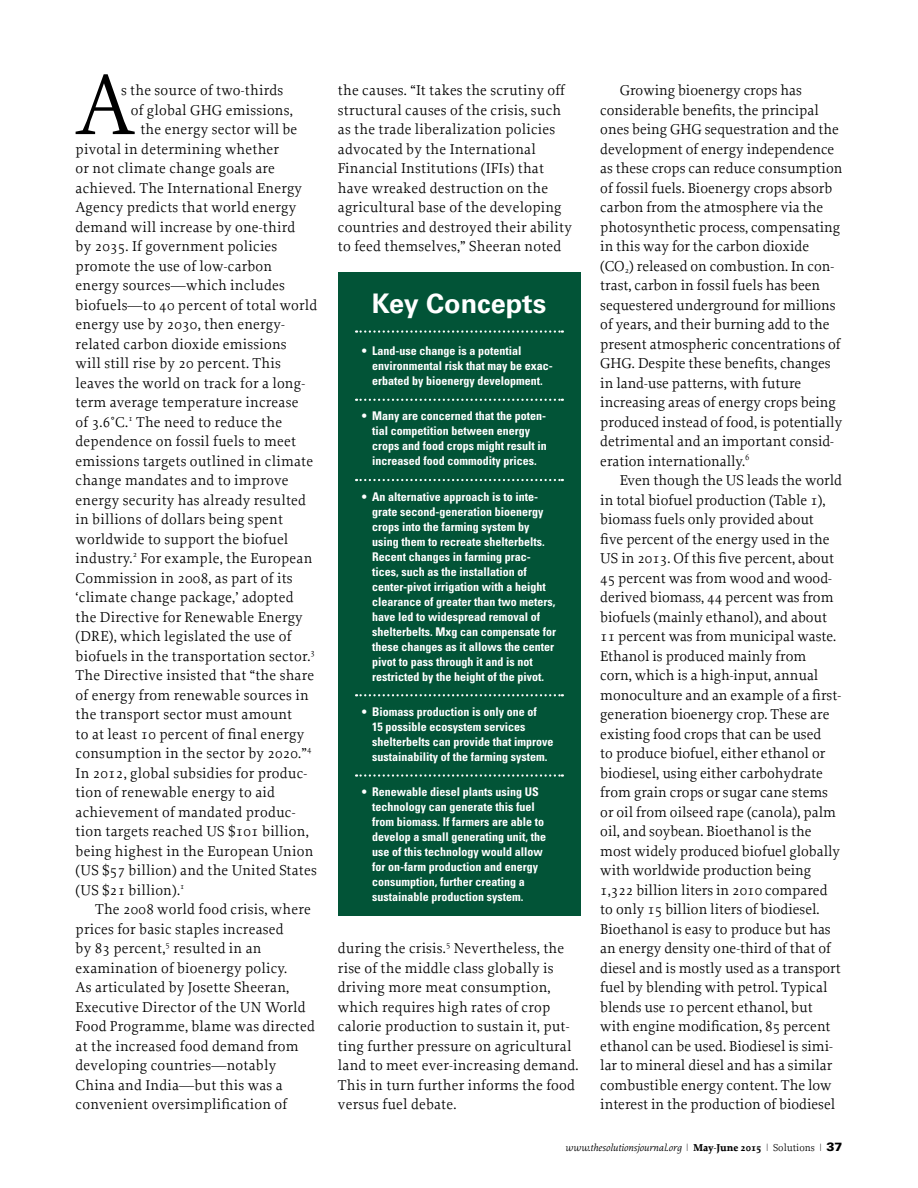
<style>
.page{position:relative;width:918px;height:1188px;background:#fff}
.page>*{position:absolute;margin:0;border:0;box-sizing:border-box;transform-origin:0 0}
.t1{font:89.55px "Proforma";color:#000}
.t2{font:700 27px "Univers LT Std";color:#fff}
.t3{font:15px/19.5px "Proforma";letter-spacing:.015em;color:#000}
.t4{font:700 condensed 12px/15px "Univers";color:#fff}
.t5{font:700 condensed 12px/15px "Univers LT Std";color:#fff}
.t6{font:italic 10.5px "Proforma";color:#000}
.s1{font-family:"Univers LT Std"}
.s2{font-weight:300;font-style:normal}
.s3{font-weight:700;font-style:normal}
.s4{font-style:normal}
.s5{font-family:"Univers LT Std";font-weight:900;font-style:normal;font-size:12px}
</style>
<div class="page">
<div style="left:338px;top:272px;width:242px;height:644px;background:#025437"></div>
<svg style="left:356px;top:330px;width:207px;height:3px"></svg>
<svg style="left:356px;top:399px;width:207px;height:2px"></svg>
<svg style="left:356px;top:479px;width:207px;height:2px"></svg>
<svg style="left:356px;top:694px;width:207px;height:2px"></svg>
<svg style="left:356px;top:774px;width:207px;height:3px"></svg>
<h1 class="t1" style="left:75px;top:50px;width:62px">A</h1>
<p class="t3" style="left:121px;top:80px;width:164px">s the source of two-thirds</p>
<p class="t3" style="left:131px;top:100px;width:164px">of global GHG emissions,</p>
<p class="t3" style="left:140px;top:119px;width:158px">the energy sector will be</p>
<p class="t3" style="left:76px;top:139px;width:205px">pivotal in determining whether</p>
<p class="t3" style="left:76px;top:158px;width:201px">or not climate change goals are</p>
<p class="t3" style="left:76px;top:178px;width:228px">achieved. The International Energy</p>
<p class="t3" style="left:76px;top:197px;width:222px">Agency predicts that world energy</p>
<p class="t3" style="left:76px;top:217px;width:221px">demand will increase by one-third</p>
<p class="t3" style="left:76px;top:236px;width:203px">by 2035. If government policies</p>
<p class="t3" style="left:76px;top:256px;width:198px">promote the use of low-carbon</p>
<p class="t3" style="left:76px;top:275px;width:211px">energy sources—which includes</p>
<p class="t3" style="left:76px;top:295px;width:243px">biofuels—to 40 percent of total world</p>
<p class="t3" style="left:76px;top:314px;width:211px">energy use by 2030, then energy-</p>
<p class="t3" style="left:76px;top:334px;width:212px">related carbon dioxide emissions</p>
<p class="t3" style="left:76px;top:353px;width:207px">will still rise by 20 percent. This</p>
<p class="t3" style="left:76px;top:373px;width:231px">leaves the world on track for a long-</p>
<p class="t3" style="left:76px;top:392px;width:224px">term average temperature increase</p>
<p class="t3" style="left:76px;top:412px;width:208px">of 3.6°C.<sup>1</sup> The need to reduce the</p>
<p class="t3" style="left:76px;top:431px;width:222px">dependence on fossil fuels to meet</p>
<p class="t3" style="left:76px;top:451px;width:239px">emissions targets outlined in climate</p>
<p class="t3" style="left:76px;top:470px;width:215px">change mandates and to improve</p>
<p class="t3" style="left:76px;top:490px;width:232px">energy security has already resulted</p>
<p class="t3" style="left:76px;top:509px;width:209px">in billions of dollars being spent</p>
<p class="t3" style="left:76px;top:529px;width:214px">worldwide to support the biofuel</p>
<p class="t3" style="left:76px;top:548px;width:238px">industry.<sup>2</sup> For example, the European</p>
<p class="t3" style="left:76px;top:568px;width:219px">Commission in 2008, as part of its</p>
<p class="t3" style="left:76px;top:587px;width:220px">‘climate change package,’ adopted</p>
<p class="t3" style="left:76px;top:607px;width:229px">the Directive for Renewable Energy</p>
<p class="t3" style="left:76px;top:626px;width:217px">(DRE), which legislated the use of</p>
<p class="t3" style="left:76px;top:646px;width:241px">biofuels in the transportation sector.<sup>3</sup></p>
<p class="t3" style="left:76px;top:665px;width:240px">The Directive insisted that “the share</p>
<p class="t3" style="left:76px;top:685px;width:235px">of energy from renewable sources in</p>
<p class="t3" style="left:76px;top:704px;width:218px">the transport sector must amount</p>
<p class="t3" style="left:76px;top:724px;width:230px">to at least 10 percent of final energy</p>
<p class="t3" style="left:76px;top:743px;width:237px">consumption in the sector by 2020.”<sup>4</sup></p>
<p class="t3" style="left:76px;top:763px;width:233px">In 2012, global subsidies for produc-</p>
<p class="t3" style="left:76px;top:782px;width:201px">tion of renewable energy to aid</p>
<p class="t3" style="left:76px;top:802px;width:221px">achievement of mandated produc-</p>
<p class="t3" style="left:76px;top:821px;width:235px">tion targets reached US $101 billion,</p>
<p class="t3" style="left:76px;top:841px;width:239px">being highest in the European Union</p>
<p class="t3" style="left:76px;top:860px;width:243px">(US $57 billion) and the United States</p>
<p class="t3" style="left:76px;top:880px;width:111px">(US $21 billion).<sup>1</sup></p>
<p class="t3" style="left:95px;top:899px;width:217px">The 2008 world food crisis, where</p>
<p class="t3" style="left:76px;top:919px;width:210px">prices for basic staples increased</p>
<p class="t3" style="left:76px;top:938px;width:187px">by 83 percent,<sup>5</sup> resulted in an</p>
<p class="t3" style="left:76px;top:958px;width:213px">examination of bioenergy policy.</p>
<p class="t3" style="left:76px;top:977px;width:215px">As articulated by Josette Sheeran,</p>
<p class="t3" style="left:76px;top:997px;width:231px">Executive Director of the UN World</p>
<p class="t3" style="left:76px;top:1016px;width:241px">Food Programme, blame was directed</p>
<p class="t3" style="left:76px;top:1036px;width:225px">at the increased food demand from</p>
<p class="t3" style="left:76px;top:1055px;width:202px">developing countries—notably</p>
<p class="t3" style="left:76px;top:1075px;width:209px">China and India—but this was a</p>
<p class="t3" style="left:76px;top:1094px;width:213px">convenient oversimplification of</p>
<p class="t3" style="left:338px;top:80px;width:236px">the causes. “It takes the scrutiny off structural causes of the crisis, such as the trade liberalization policies advocated by the International Financial Institutions (IFIs) that have wreaked destruction on the agricultural base of the developing countries and destroyed their ability to feed themselves,” Sheeran noted</p>
<h2 class="t2" style="left:372px;top:288px;width:176px">Key Concepts</h2>
<p class="t5" style="left:372px;top:343px;width:182px;text-indent:-10px">• Land-use change is a potential environmental risk that may be exac&shy;erbated by bioenergy development.</p>
<p class="t4" style="left:372px;top:408px;width:176px;text-indent:-10px"><span class="s1">•</span> Many are concerned that the poten&shy;tial competition between energy crops and food crops might result in increased food commodity prices.</p>
<p class="t4" style="left:372px;top:489px;width:185px;text-indent:-10px"><span class="s1">•</span> An alternative approach is to inte&shy;grate second-generation bioenergy crops into the farming system by using them to recreate shelterbelts.<br>Recent changes in farming prac&shy;tices, such as the installation of center-pivot irrigation with a height clearance of greater than two meters, have led to widespread removal of shelterbelts. Mxg can compensate for these changes as it allows the center pivot to pass through it and is not restricted by the height of the pivot.</p>
<p class="t4" style="left:372px;top:704px;width:183px;text-indent:-10px"><span class="s1">•</span> Biomass production is only one of<br>15 possible ecosystem services shelterbelts can provide that improve sustainability of the farming system.</p>
<p class="t4" style="left:372px;top:784px;width:175px;text-indent:-10px"><span class="s1">•</span> Renewable diesel plants using US technology can generate this fuel from biomass. If farmers are able to develop a small generating unit, the use of this technology would allow for on-farm production and energy consumption, further creating a sustainable production system.</p>
<p class="t3" style="left:338px;top:938px;width:242px">during the crisis.<sup>5</sup> Nevertheless, the rise of the middle class globally is driving more meat consumption, which requires high rates of crop calorie production to sustain it, put&shy;ting further pressure on agricultural land to meet ever-increasing demand.<br>This in turn further informs the food versus fuel debate.</p>
<p class="t3" style="left:600px;top:80px;width:244px;text-indent:20px">Growing bioenergy crops has considerable benefits, the principal ones being GHG sequestration and the development of energy independence as these crops can reduce consumption of fossil fuels. Bioenergy crops absorb carbon from the atmosphere via the photosynthetic process, compensating in this way for the carbon dioxide (CO<sub>2</sub>) released on combustion. In con&shy;trast, carbon in fossil fuels has been sequestered underground for millions of years, and their burning add to the present atmospheric concentrations of GHG. Despite these benefits, changes in land-use patterns, with future increasing areas of energy crops being produced instead of food, is potentially detrimental and an important consid&shy;eration internationally.<sup>6</sup></p>
<p class="t3" style="left:600px;top:470px;width:243px;text-indent:20px">Even though the US leads the world in total biofuel production (Table 1), biomass fuels only provided about<br>five percent of the energy used in the US in 2013. Of this five percent, about 45 percent was from wood and wood&shy;derived biomass, 44 percent was from biofuels (mainly ethanol), and about 11 percent was from municipal waste.<br>Ethanol is produced mainly from<br>corn, which is a high-input, annual monoculture and an example of a first&shy;generation bioenergy crop. These are existing food crops that can be used<br>to produce biofuel, either ethanol or biodiesel, using either carbohydrate from grain crops or sugar cane stems or oil from oilseed rape (canola), palm oil, and soybean. Bioethanol is the most widely produced biofuel globally with worldwide production being 1,322 billion liters in 2010 compared to only 15 billion liters of biodiesel.<br>Bioethanol is easy to produce but has an energy density one-third of that of diesel and is mostly used as a transport fuel by blending with petrol. Typical blends use 10 percent ethanol, but with engine modification, 85 percent ethanol can be used. Biodiesel is simi&shy;lar to mineral diesel and has a similar combustible energy content. The low interest in the production of biodiesel</p>
<p class="t6" style="left:565px;top:1141px;width:279px">www.thesolutionsjournal.org <span class="s2">|</span> <span class="s3">May-June 2015</span> <span class="s2">|</span> <span class="s4">Solutions</span> <span class="s2">|</span> <span class="s5">37</span></p>
</div>
